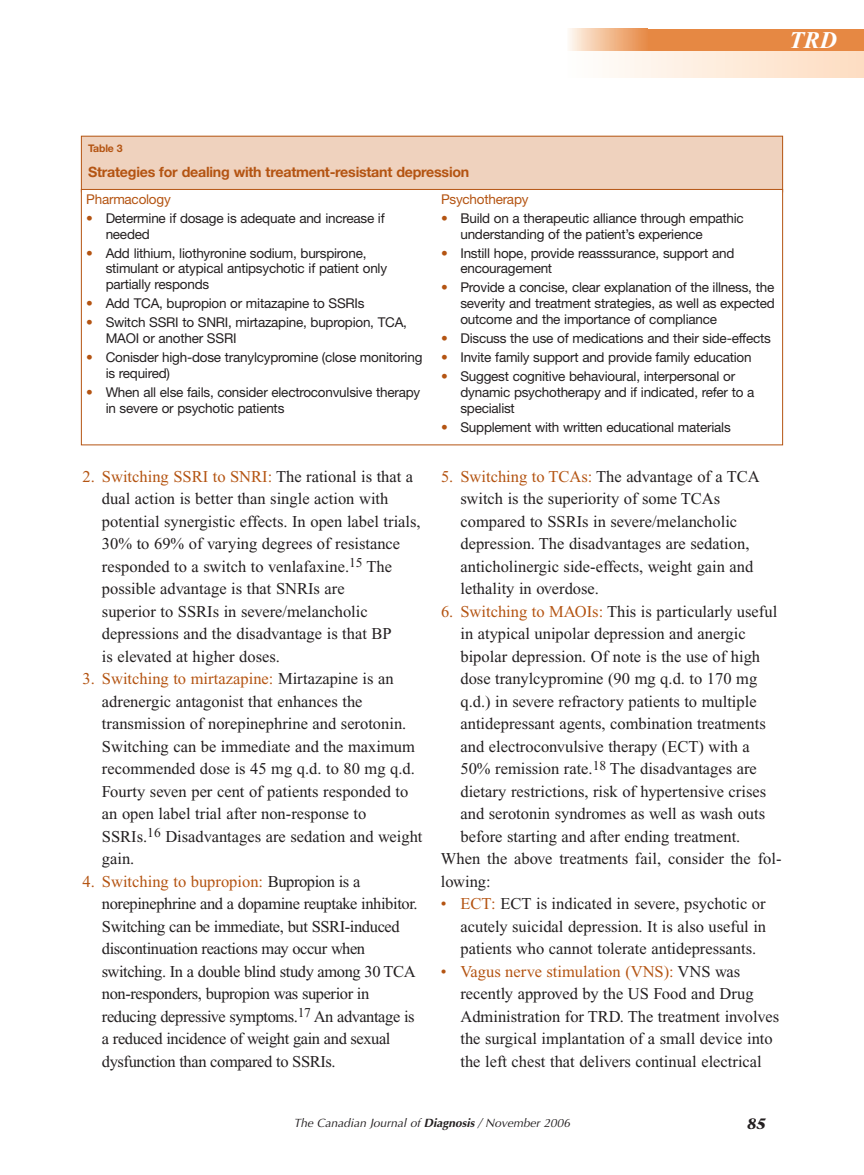
<style>
.page{position:relative;width:864px;height:1175px;background:#fff}
.page>*{position:absolute;margin:0;border:0;box-sizing:border-box;transform-origin:0 0}
.t1{font:italic 700 24px "Times New Roman";color:#fff}
.t2{font:16.5px/22.5px "Times New Roman";color:#231f20}
.t3{font:16.5px/22.5px "Times New Roman";letter-spacing:-.025em;color:#231f20}
.t4{font:italic 700 15px "Stone Serif";color:#231f20}
.t5{font:700 14.25px "Helvetica Neue";letter-spacing:-.015em;color:#b45412}
.t6{font:13.5px/15.8px "Helvetica Neue";letter-spacing:-.015em;color:#231f20}
.t7{font:13.5px "Helvetica Neue";letter-spacing:-.015em;color:#b45412}
.t8{font:italic 12px "Optima";color:#231f20}
.t9{font:700 10.5px "Helvetica Neue";letter-spacing:-.015em;color:#b45412}
.s1{color:#b45412}
.s2{font-weight:700}
</style>
<div class="page">
<div style="left:567px;top:35px;width:297px;height:42px;background:linear-gradient(to right,#fefefd,#fedcc0)"></div>
<div style="left:594px;top:29px;width:270px;height:22px;background:#e68843"></div>
<div style="left:567px;top:29px;width:81px;height:22px;background:linear-gradient(to right,#fef7ef,#e78842)"></div>
<div style="left:81px;top:136px;width:702px;height:56px;background:#efd2be"></div>
<div style="left:81px;top:136px;width:702px;height:56px;border:1px solid #b45412"></div>
<div style="left:81px;top:189px;width:702px;height:256px;background:#fff"></div>
<div style="left:81px;top:189px;width:702px;height:256px;border:1px solid #b45412"></div>
<h1 class="t1" style="left:789px;top:32px;width:49px">TRD</h1>
<p class="t9" style="left:88px;top:145px;width:36px">Table 3</p>
<p class="t5" style="left:88px;top:167px;width:383px">Strategies for dealing with treatment-resistant depression</p>
<p class="t7" style="left:86px;top:194px;width:86px">Pharmacology</p>
<p class="t6" style="left:106px;top:212px;width:281px;text-indent:-19px"><span class="s1">•</span> Determine if dosage is adequate and increase if needed</p>
<p class="t6" style="left:106px;top:246px;width:283px;text-indent:-19px"><span class="s1">•</span> Add lithium, liothyronine sodium, burspirone, stimulant or atypical antipsychotic if patient only partially responds</p>
<p class="t6" style="left:86px;top:297px;width:280px"><span class="s1">•</span> Add TCA, bupropion or mitazapine to SSRIs</p>
<p class="t6" style="left:106px;top:316px;width:303px;text-indent:-19px"><span class="s1">•</span> Switch SSRI to SNRI, mirtazapine, bupropion, TCA,<br>MAOI or another SSRI</p>
<p class="t6" style="left:106px;top:350px;width:318px;text-indent:-19px"><span class="s1">•</span> Conisder high-dose tranylcypromine (close monitoring is required)</p>
<p class="t6" style="left:106px;top:385px;width:316px;text-indent:-19px"><span class="s1">•</span> When all else fails, consider electroconvulsive therapy in severe or psychotic patients</p>
<p class="t2" style="left:102px;top:466px;width:320px;text-indent:-19px"><span class="s1">2. Switching SSRI to SNRI:</span> The rational is that a dual action is better than single action with potential synergistic effects. In open label trials, 30% to 69% of varying degrees of resistance responded to a switch to venlafaxine.<sup>15</sup> The possible advantage is that SNRIs are<br>superior to SSRIs in severe/melancholic depressions and the disadvantage is that BP<br>is elevated at higher doses.</p>
<p class="t2" style="left:102px;top:669px;width:322px;text-indent:-19px"><span class="s1">3. Switching to mirtazapine:</span> Mirtazapine is an adrenergic antagonist that enhances the transmission of norepinephrine and serotonin.<br>Switching can be immediate and the maximum recommended dose is 45 mg q.d. to 80 mg q.d.<br>Fourty seven per cent of patients responded to an open label trial after non-response to SSRIs.<sup>16</sup> Disadvantages are sedation and weight gain.</p>
<p class="t3" style="left:102px;top:871px;width:317px;text-indent:-19px"><span class="s1">4. Switching to bupropion:</span> Bupropion is a norepinephrine and a dopamine reuptake inhibitor.<br>Switching can be immediate, but SSRI-induced discontinuation reactions may occur when switching. In a double blind study among 30 TCA non-responders, bupropion was superior in reducing depressive symptoms.<sup>17</sup> An advantage is a reduced incidence of weight gain and sexual dysfunction than compared to SSRIs.</p>
<p class="t7" style="left:441px;top:194px;width:89px">Psychotherapy</p>
<p class="t6" style="left:460px;top:212px;width:285px;text-indent:-19px"><span class="s1">•</span> Build on a therapeutic alliance through empathic understanding of the patient’s experience</p>
<p class="t6" style="left:460px;top:246px;width:276px;text-indent:-19px"><span class="s1">•</span> Instill hope, provide reasssurance, support and encouragement</p>
<p class="t6" style="left:460px;top:281px;width:316px;text-align:justify;text-indent:-19px"><span class="s1">•</span> Provide a concise, clear explanation of the illness, the severity and treatment strategies, as well as expected outcome and the importance of compliance</p>
<p class="t6" style="left:441px;top:331px;width:331px"><span class="s1">•</span> Discuss the use of medications and their side-effects</p>
<p class="t6" style="left:441px;top:350px;width:312px"><span class="s1">•</span> Invite family support and provide family education</p>
<p class="t6" style="left:460px;top:369px;width:296px;text-indent:-19px"><span class="s1">•</span> Suggest cognitive behavioural, interpersonal or dynamic psychotherapy and if indicated, refer to a specialist</p>
<p class="t6" style="left:441px;top:420px;width:291px"><span class="s1">•</span> Supplement with written educational materials</p>
<p class="t2" style="left:460px;top:466px;width:301px;text-indent:-19px"><span class="s1">5. Switching to TCAs:</span> The advantage of a TCA switch is the superiority of some TCAs compared to SSRIs in severe/melancholic depression. The disadvantages are sedation, anticholinergic side-effects, weight gain and lethality in overdose.</p>
<p class="t2" style="left:441px;top:601px;width:338px"><span class="s1">6. Switching to MAOIs:</span> This is particularly useful</p>
<p class="t2" style="left:460px;top:624px;width:287px">in atypical unipolar depression and anergic</p>
<p class="t2" style="left:460px;top:646px;width:301px">bipolar depression. Of note is the use of high</p>
<p class="t2" style="left:460px;top:669px;width:298px">dose tranylcypromine (90 mg q.d. to 170 mg</p>
<p class="t2" style="left:460px;top:691px;width:298px">q.d.) in severe refractory patients to multiple</p>
<p class="t2" style="left:460px;top:714px;width:307px">antidepressant agents, combination treatments</p>
<p class="t2" style="left:460px;top:736px;width:291px">and electroconvulsive therapy (ECT) with a</p>
<p class="t2" style="left:460px;top:759px;width:298px">50% remission rate.<sup>18</sup> The disadvantages are</p>
<p class="t2" style="left:460px;top:781px;width:307px">dietary restrictions, risk of hypertensive crises</p>
<p class="t2" style="left:460px;top:804px;width:306px">and serotonin syndromes as well as wash outs</p>
<p class="t2" style="left:460px;top:826px;width:281px">before starting and after ending treatment.</p>
<p class="t2" style="left:441px;top:849px;width:342px">When the above treatments fail, consider the fol-</p>
<p class="t2" style="left:441px;top:871px;width:51px">lowing:</p>
<p class="t2" style="left:460px;top:894px;width:307px;text-align:justify;text-indent:-19px"><span class="s1">• ECT:</span> ECT is indicated in severe, psychotic or acutely suicidal depression. It is also useful in patients who cannot tolerate antidepressants.</p>
<p class="t2" style="left:460px;top:961px;width:320px;text-indent:-19px"><span class="s1">• Vagus nerve stimulation (VNS):</span> VNS was recently approved by the US Food and Drug Administration for TRD. The treatment involves the surgical implantation of a small device into the left chest that delivers continual electrical</p>
<p class="t8" style="left:294px;top:1118px;width:278px">The Canadian Journal of <span class="s2">Diagnosis</span> / November 2006</p>
<p class="t4" style="left:747px;top:1117px;width:20px">85</p>
</div>
